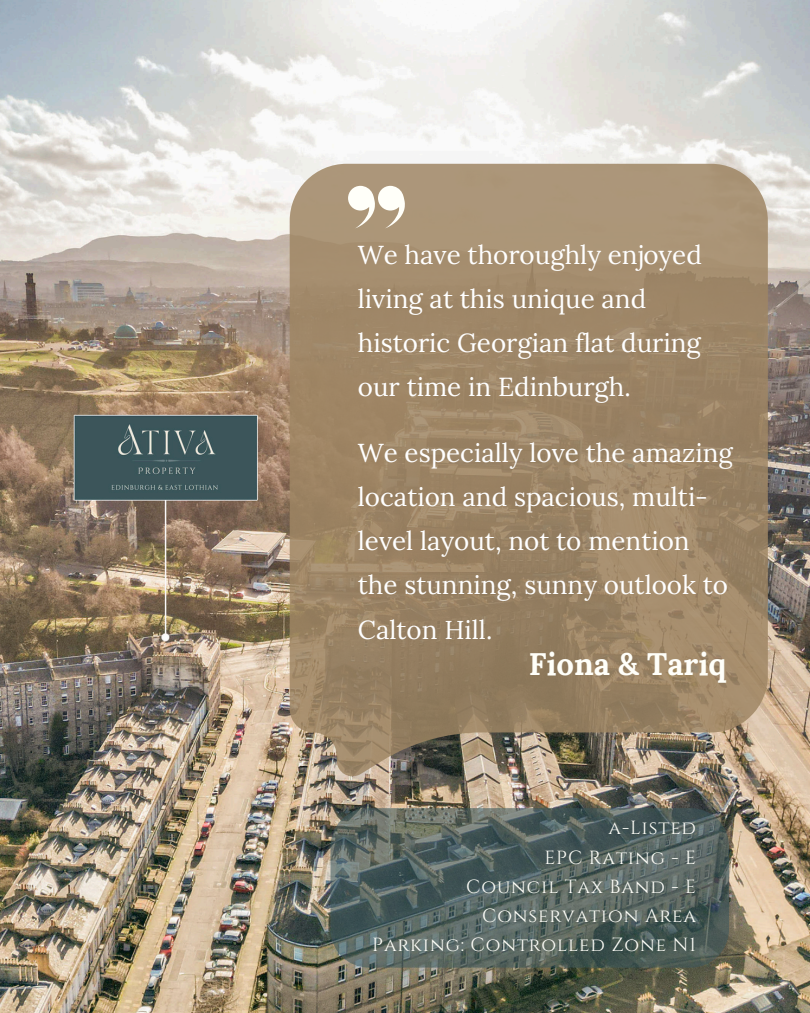
<style>
.page{position:relative;width:810px;height:1013px;background:#fff}
.page>*{position:absolute;margin:0;border:0;box-sizing:border-box;transform-origin:0 0}
.t1{font:700 31px "Lora";color:#fffff9}
.t2{font:26px/44.2px "Lora";color:#fff}
.t3{font:19px "Cinzel";letter-spacing:.045em;color:#fffff9}
</style>
<div class="page">
<img style="left:0;top:0;width:810px;height:1012px">
<svg style="left:290px;top:164px;width:478px;height:612px;background:#9e876a"></svg>
<svg style="left:348px;top:186px;width:57px;height:42px"></svg>
<svg style="left:331px;top:808px;width:398px;height:159px;background:#54635f"></svg>
<p class="t2" style="left:358px;top:232px;width:345px">We have thoroughly enjoyed living at this unique and historic Georgian flat during our time in Edinburgh.</p>
<p class="t2" style="left:358px;top:430px;width:377px">We especially love the amazing location and spacious, multi&shy;level layout, not to mention the stunning, sunny outlook to<br>Calton Hill.</p>
<h2 class="t1" style="left:529px;top:643px;width:199px">Fiona &amp; Tariq</h2>
<h2 class="t3" style="left:609px;top:815px;width:89px">a-Listed</h2>
<h1 class="t3" style="left:544px;top:845px;width:153px">EPC Rating - E</h1>
<p class="t3" style="left:466px;top:874px;width:231px">Council Tax Band - E</p>
<p class="t3" style="left:482px;top:903px;width:215px">Conservation Area</p>
<p class="t3" style="left:372px;top:932px;width:325px">Parking: Controlled Zone N1</p>
</div>
